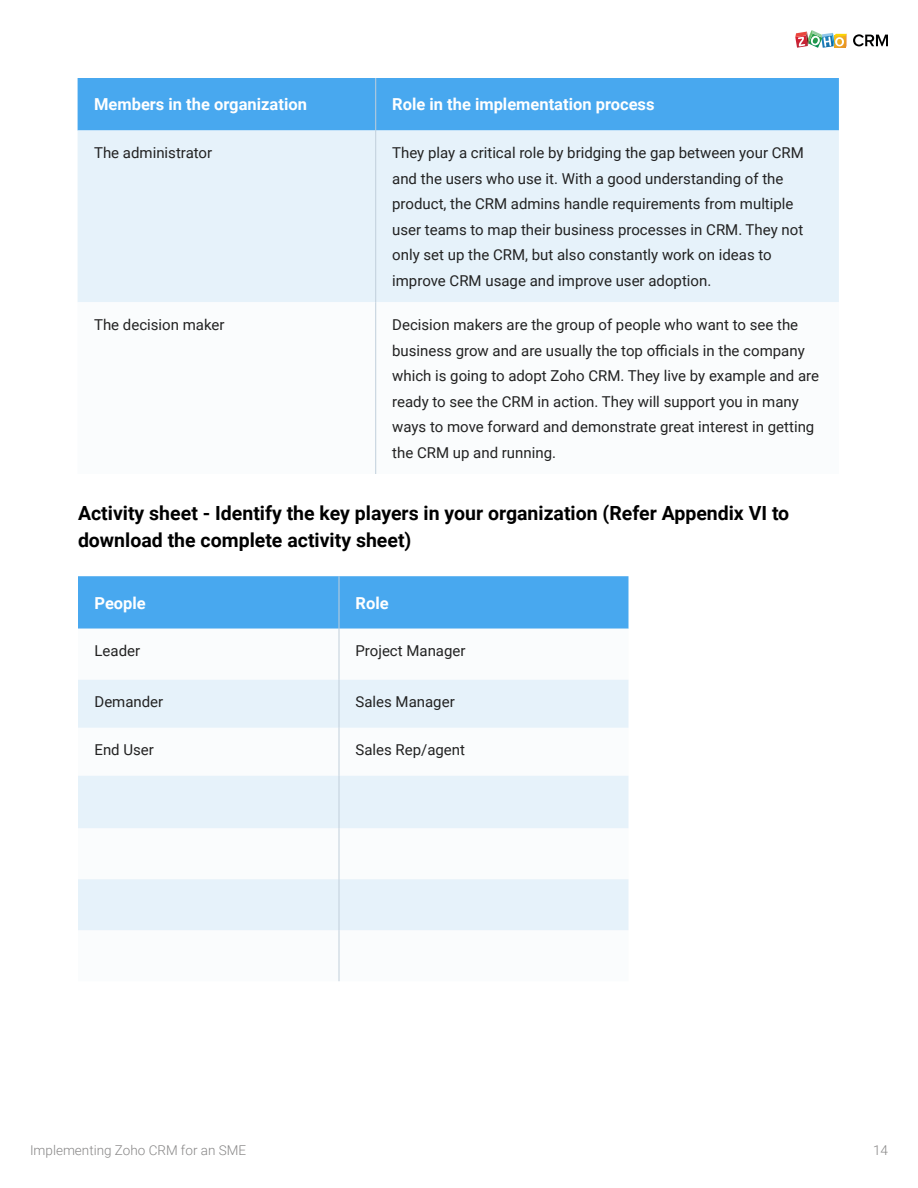
<style>
.page{position:relative;width:918px;height:1188px;background:#fff}
.page>*{position:absolute;margin:0;border:0;box-sizing:border-box;transform-origin:0 0}
.t1{font:700 19.5px/27px "Roboto";color:#000}
.t2{font:700 16.5px "Roboto";color:#fff}
.t3{font:15px/25.5px "Roboto";color:#222}
.t4{font:300 13.5px "Roboto";color:#888787}
</style>
<div class="page">
<svg style="left:795px;top:30px;width:52px;height:18px"></svg>
<svg style="left:853px;top:34px;width:35px;height:12px"></svg>
<div style="left:78px;top:78px;width:761px;height:52px;background:#48a8ef"></div>
<div style="left:78px;top:130px;width:761px;height:172px;background:#e6f2fa"></div>
<hr style="left:375px;top:78px;width:1px;height:52px;background:#c1cfdb">
<hr style="left:375px;top:130px;width:1px;height:172px;background:#c1cfdb">
<hr style="left:375px;top:302px;width:1px;height:172px;background:#c1cfdb">
<div style="left:78px;top:576px;width:550px;height:53px;background:#48a8ef"></div>
<svg style="left:78px;top:680px;width:550px;height:250px;fill:#e6f2fa"></svg>
<hr style="left:339px;top:576px;width:1px;height:53px;background:#c1cfdb">
<hr style="left:339px;top:629px;width:1px;height:51px;background:#c1cfdb">
<hr style="left:339px;top:680px;width:1px;height:48px;background:#c1cfdb">
<hr style="left:339px;top:728px;width:1px;height:48px;background:#c1cfdb">
<hr style="left:339px;top:776px;width:1px;height:52px;background:#c1cfdb">
<hr style="left:339px;top:828px;width:1px;height:51px;background:#c1cfdb">
<hr style="left:339px;top:879px;width:1px;height:51px;background:#c1cfdb">
<hr style="left:339px;top:930px;width:1px;height:51px;background:#c1cfdb">
<p class="t2" style="left:94px;top:93px;width:214px">Members in the organization</p>
<p class="t2" style="left:392px;top:93px;width:264px">Role in the implementation process</p>
<p class="t3" style="left:94px;top:140px;width:120px">The administrator</p>
<p class="t3" style="left:392px;top:140px;width:413px">They play a critical role by bridging the gap between your CRM and the users who use it. With a good understanding of the product, the CRM admins handle requirements from multiple user teams to map their business processes in CRM. They not only set up the CRM, but also constantly work on ideas to improve CRM usage and improve user adoption.</p>
<p class="t3" style="left:94px;top:311px;width:132px">The decision maker</p>
<p class="t3" style="left:392px;top:311px;width:428px">Decision makers are the group of people who want to see the business grow and are usually the top officials in the company which is going to adopt Zoho CRM. They live by example and are ready to see the CRM in action. They will support you in many ways to move forward and demonstrate great interest in getting the CRM up and running.</p>
<h1 class="t1" style="left:78px;top:499px;width:713px">Activity sheet - Identify the key players in your organization (Refer Appendix VI to download the complete activity sheet)</h1>
<p class="t2" style="left:94px;top:591px;width:53px">People</p>
<p class="t2" style="left:355px;top:591px;width:35px">Role</p>
<p class="t3" style="left:94px;top:638px;width:47px">Leader</p>
<p class="t3" style="left:356px;top:638px;width:112px">Project Manager</p>
<p class="t3" style="left:94px;top:689px;width:70px">Demander</p>
<p class="t3" style="left:356px;top:689px;width:101px">Sales Manager</p>
<p class="t3" style="left:94px;top:737px;width:61px">End User</p>
<p class="t3" style="left:356px;top:737px;width:111px">Sales Rep/agent</p>
<p class="t4" style="left:30px;top:1141px;width:218px">Implementing Zoho CRM for an SME</p>
<p class="t4" style="left:873px;top:1141px;width:16px">14</p>
</div>
